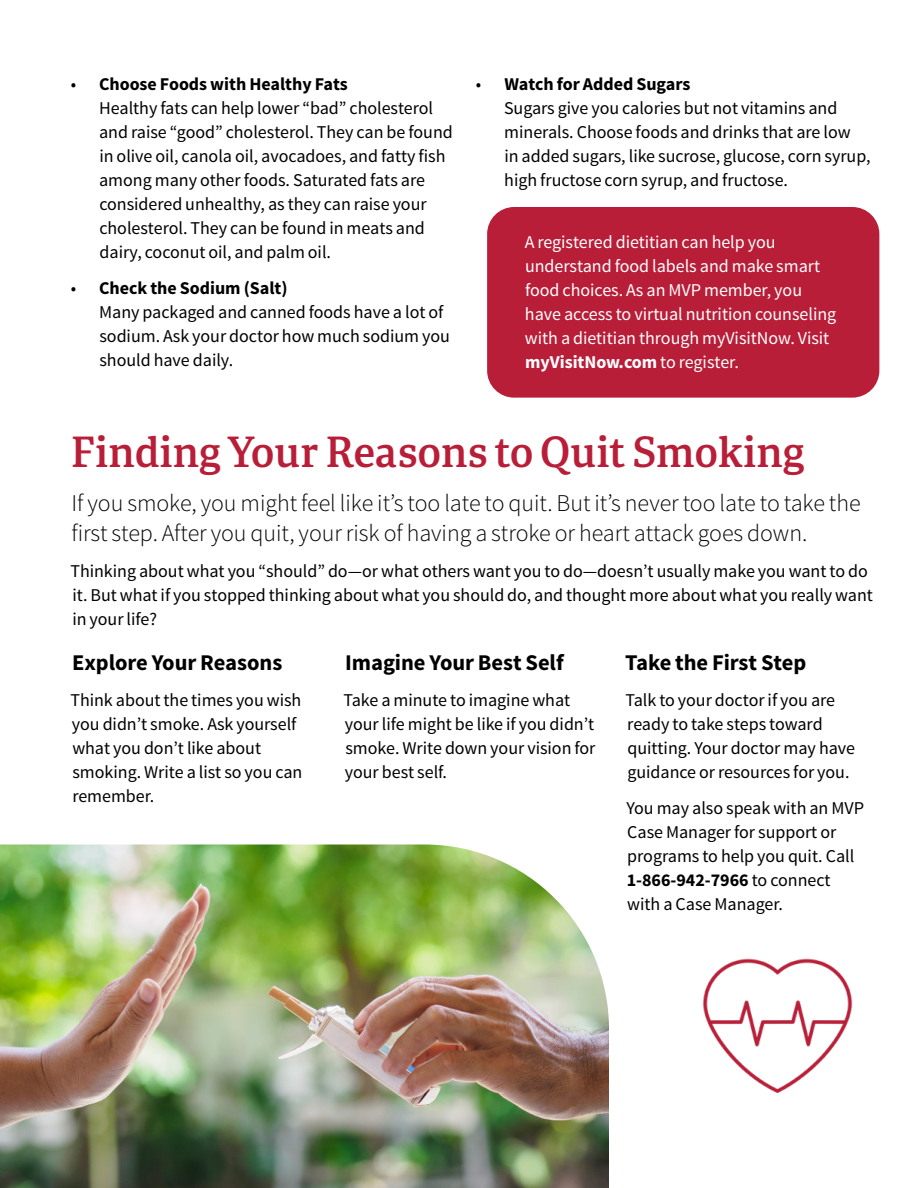
<style>
.page{position:relative;width:918px;height:1188px;background:#fff}
.page>*{position:absolute;margin:0;border:0;box-sizing:border-box;transform-origin:0 0}
.t1{font:42px "Portada Sb";color:#b91e38}
.t2{font:300 24px/30px "Source Sans Pro";color:#000}
.t3{font:700 22.5px "Source Sans Pro";color:#000}
.t4{font:18px/24px "Source Sans Pro";color:#000}
.t5{font:18px/24px "Source Sans Pro";color:#fff}
.s1{font-weight:700}
</style>
<div class="page">
<img style="left:0;top:844px;width:609px;height:344px">
<img style="left:702px;top:958px;width:151px;height:136px">
<div style="left:487px;top:207px;width:392px;height:191px;background:#b91e38;border-radius:27px"></div>
<p class="t4" style="left:99px;top:73px;width:355px;text-indent:-28px">• <span class="s1">Choose Foods with Healthy Fats<br></span>Healthy fats can help lower “bad” cholesterol and raise “good” cholesterol. They can be found in olive oil, canola oil, avocadoes, and fatty fish among many other foods. Saturated fats are considered unhealthy, as they can raise your cholesterol. They can be found in meats and dairy, coconut oil, and palm oil.</p>
<p class="t4" style="left:99px;top:277px;width:352px;text-indent:-28px">• <span class="s1">Check the Sodium (Salt)<br></span>Many packaged and canned foods have a lot of sodium. Ask your doctor how much sodium you should have daily.</p>
<p class="t4" style="left:504px;top:73px;width:368px;text-indent:-28px">• <span class="s1">Watch for Added Sugars<br></span>Sugars give you calories but not vitamins and minerals. Choose foods and drinks that are low<br>in added sugars, like sucrose, glucose, corn syrup, high fructose corn syrup, and fructose.</p>
<p class="t5" style="left:525px;top:230px;width:313px">A registered dietitian can help you understand food labels and make smart food choices. As an MVP member, you have access to virtual nutrition counseling with a dietitian through myVisitNow. Visit <span class="s1">myVisitNow.com</span> to register.</p>
<h1 class="t1" style="left:71px;top:422px;width:735px">Finding Your Reasons to Quit Smoking</h1>
<h2 class="t2" style="left:71px;top:488px;width:791px">If you smoke, you might feel like it’s too late to quit. But it’s never too late to take the first step. After you quit, your risk of having a stroke or heart attack goes down.</h2>
<p class="t4" style="left:70px;top:559px;width:804px">Thinking about what you “should” do—or what others want you to do—doesn’t usually make you want to do it. But what if you stopped thinking about what you should do, and thought more about what you really want in your life?</p>
<p class="t3" style="left:72px;top:648px;width:212px">Explore Your Reasons</p>
<p class="t4" style="left:70px;top:688px;width:234px">Think about the times you wish you didn’t smoke. Ask yourself what you don’t like about smoking. Write a list so you can remember.</p>
<p class="t3" style="left:345px;top:648px;width:220px">Imagine Your Best Self</p>
<p class="t4" style="left:343px;top:689px;width:254px">Take a minute to imagine what your life might be like if you didn’t smoke. Write down your vision for your best self.</p>
<p class="t3" style="left:625px;top:648px;width:183px">Take the First Step</p>
<p class="t4" style="left:625px;top:689px;width:231px">Talk to your doctor if you are ready to take steps toward quitting. Your doctor may have guidance or resources for you.</p>
<p class="t4" style="left:626px;top:797px;width:239px">You may also speak with an MVP<br>Case Manager for support or programs to help you quit. Call<br><span class="s1">1-866-942-7966</span> to connect with a Case Manager.</p>
</div>
